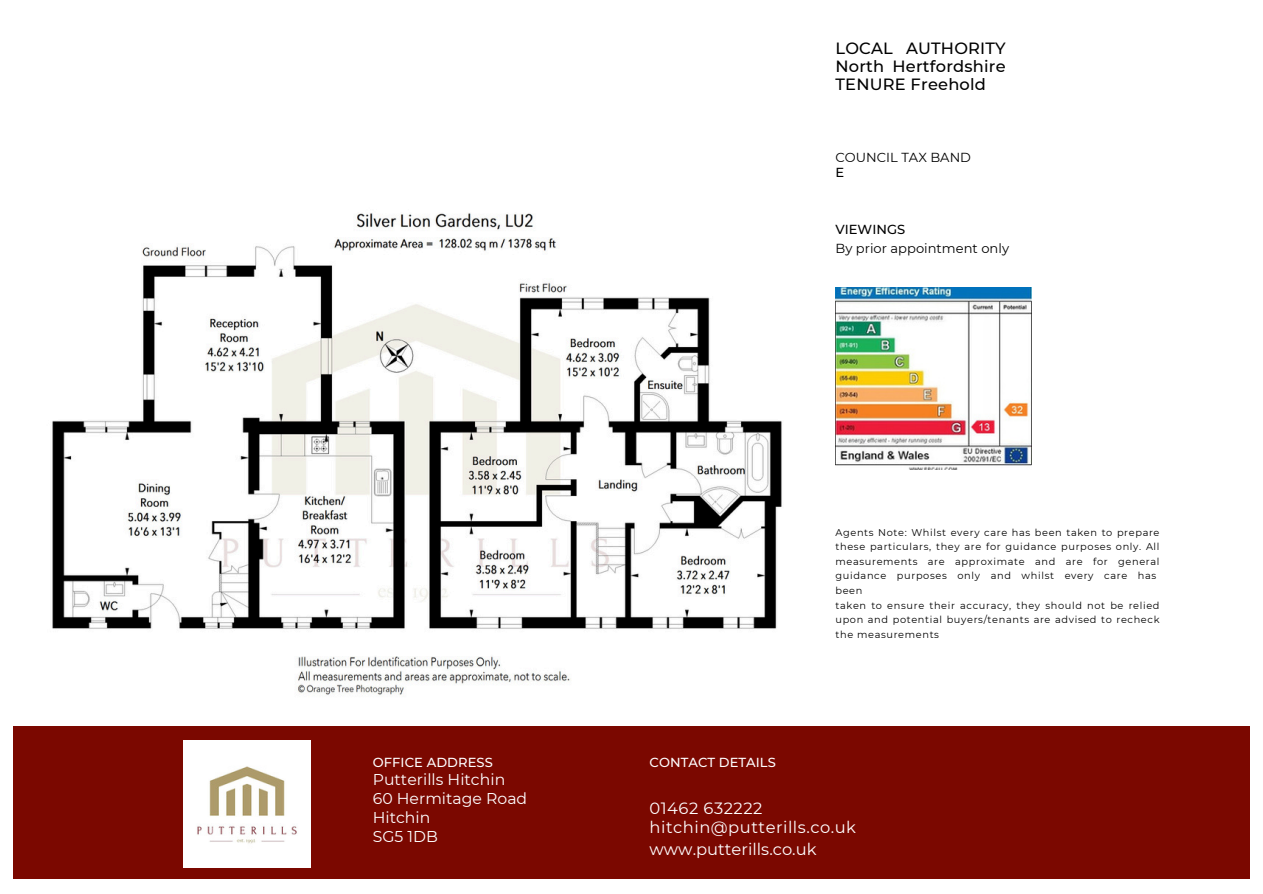
<style>
.page{position:relative;width:1263px;height:894px;background:#fff}
.page>*{position:absolute;margin:0;border:0;box-sizing:border-box;transform-origin:0 0}
.t1{font:16.35px/19.2px "Montserrat";letter-spacing:.03em;color:#fff}
.t2{font:16.35px "Montserrat";color:#fff}
.t3{font:500 16.2px/18px "Montserrat";letter-spacing:.015em;color:#000;text-align:justify}
.t4{font:15.6px/19.2px "Montserrat";color:#fff}
.t5{font:13.05px/14.7px "Montserrat";color:#000}
.t6{font:500 13.05px "Montserrat";letter-spacing:.005em;color:#fff}
.t7{font:9.75px/14.7px "Montserrat";letter-spacing:.065em;color:#000;text-align:justify}
.s1{font-weight:500}
</style>
<div class="page">
<img style="left:52px;top:213px;width:730px;height:482px">
<div style="left:13px;top:726px;width:1237px;height:152px;background:#7b0800"></div>
<img style="left:835px;top:288px;width:196px;height:181px">
<img style="left:184px;top:740px;width:127px;height:127px">
<h1 class="t6" style="left:373px;top:753px;width:122px">OFFICE ADDRESS</h1>
<h1 class="t4" style="left:373px;top:769px;width:156px">Putterills Hitchin<br>60 Hermitage Road<br>Hitchin<br>SG5 1DB</h1>
<p class="t3" style="left:835px;top:39px;width:172px">LOCAL AUTHORITY North Hertfordshire TENURE Freehold</p>
<h4 class="t5" style="left:835px;top:150px;width:137px">COUNCIL TAX BAND<br><span class="s1">E</span></h4>
<h5 class="t5" style="left:835px;top:219px;width:175px;line-height:19.2px"><span class="s1">VIEWINGS<br></span>By prior appointment only</h5>
<p class="t6" style="left:650px;top:753px;width:128px">CONTACT DETAILS</p>
<p class="t7" style="left:835px;top:524px;width:326px">Agents Note: Whilst every care has been taken to prepare these particulars, they are for guidance purposes only. All measurements are approximate and are for general guidance purposes only and whilst every care</p>
<p class="t7" style="left:1138px;top:568px;width:20px">has</p>
<p class="t7" style="left:835px;top:583px;width:326px;text-align:left">been<br>taken to ensure their accuracy, they should not be relied upon and potential buyers/tenants are advised to recheck the measurements</p>
<h2 class="t1" style="left:650px;top:798px;width:208px">01462 632222 hitchin@putterills.co.uk</h2>
<h2 class="t2" style="left:650px;top:838px;width:169px">www.putterills.co.uk</h2>
</div>
